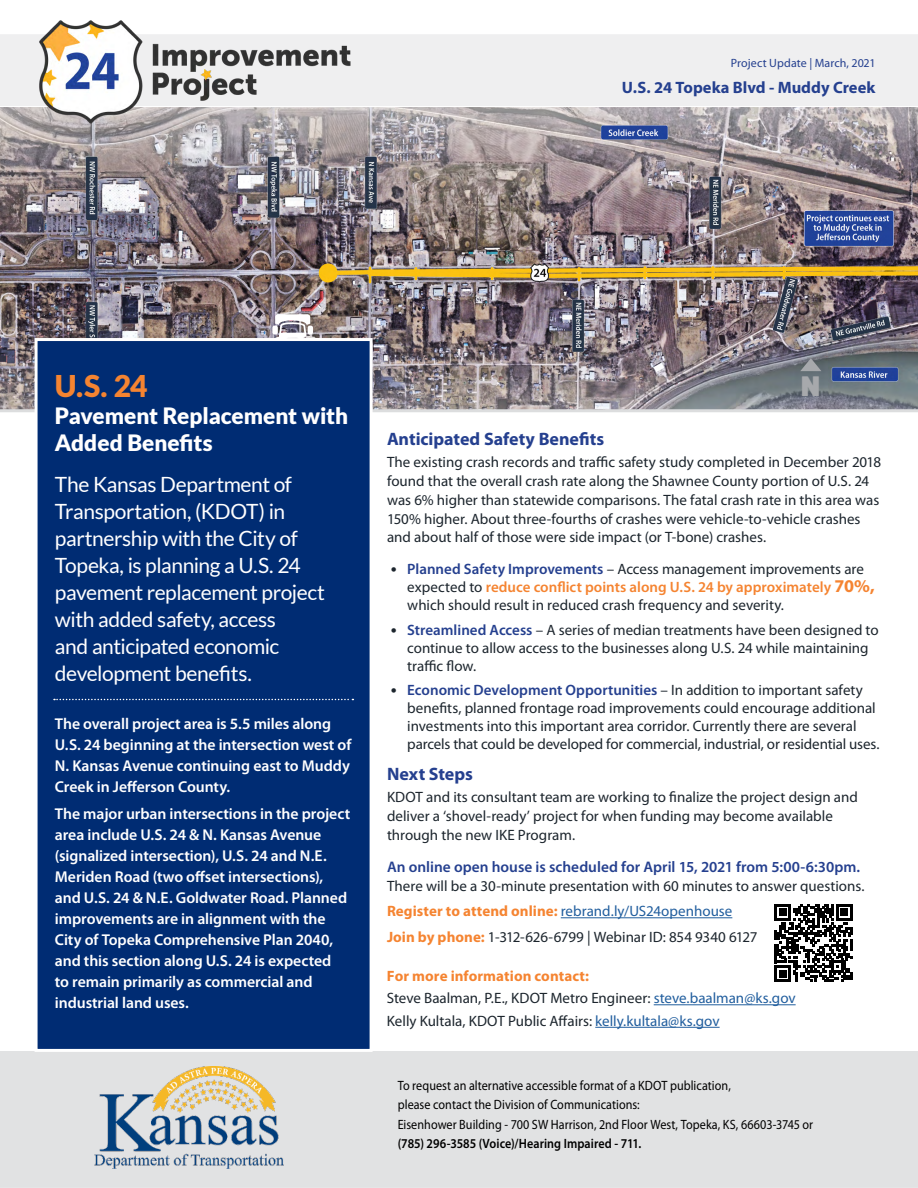
<style>
.page{position:relative;width:918px;height:1188px;background:#fff}
.page>*{position:absolute;margin:0;border:0;box-sizing:border-box;transform-origin:0 0}
.lato{font:900 30px "Lato";color:#f58431}
.BC{font:800 28.5px "Fat Frank";color:#a7a9ac}
.lato-2{font:900 22.5px/27px "Lato";color:#fff}
.lato-3{font:21px/27px "Lato";letter-spacing:-.02em;color:#fff}
.t1{font:700 18px "Myriad Pro";color:#25408f}
.F_right{font:700 16.5px "Myriad Pro";color:#25408f}
.white_intro{font:600 15.75px/21px "Myriad Pro";letter-spacing:-.005em;color:#fff}
.BC-2{font:600 15.3px "Myriad Pro";color:#25408f}
.BC-3{font:15px/18px "Myriad Pro";color:#1c252d}
.BC-4{font:15px "Myriad Pro";color:#215e9e}
.ada_INFO{font:13.5px/19.5px "Myriad Pro";letter-spacing:.005em;color:#000;scale:.9 1}
.F_right-2{font:12px "Myriad Pro";letter-spacing:.005em;color:#25408f}
.s1{font-family:"Lato";font-weight:300}
.s2{font-weight:600;color:#25408f}
.s3{font-weight:600;color:#f58431}
.s4{font-weight:700;font-size:18px;color:#f58431}
.s5{font-weight:700;color:#f58431}
.s6{color:#215e9e}
.s7{font-weight:600}
</style>
<div class="page">
<img style="left:0;top:107px;width:918px;height:302px">
<hr style="left:0;top:409px;width:918px;height:3px;background:#dcddde">
<svg style="left:800px;top:358px;width:21px;height:13px"></svg>
<div style="left:0;top:34px;width:918px;height:72px;background:#efeff0"></div>
<div style="left:0;top:1052px;width:918px;height:136px;background:#e1e2e3"></div>
<hr style="left:561px;top:917px;width:171px;height:1px;background:#215e9e">
<hr style="left:654px;top:1004px;width:142px;height:1px;background:#215e9e">
<hr style="left:595px;top:1027px;width:125px;height:1px;background:#215e9e">
<svg style="left:272px;top:314px;width:52px;height:24px"></svg>
<div style="left:35px;top:338px;width:338px;height:714px;background:#002c73;border:3px solid #fff"></div>
<svg style="left:54px;top:699px;width:299px;height:1px"></svg>
<img style="left:94px;top:1066px;width:189px;height:102px">
<img style="left:23px;top:20px;width:345px;height:114px">
<svg style="left:774px;top:904px;width:79px;height:78px"></svg>
<p class="F_right-2" style="left:731px;top:56px;width:146px">Project Update | March, 2021</p>
<p class="F_right" style="left:622px;top:77px;width:255px">U.S. 24 Topeka Blvd - Muddy Creek</p>
<p class="lato" style="left:55px;top:368px;width:94px">U.S. 24</p>
<p class="lato-2" style="left:55px;top:402px;width:295px">Pavement Replacement with<br>Added Benefits</p>
<p class="lato-3" style="left:55px;top:470px;width:272px">The Kansas Department of<br>Transportation, (KDOT) in partnership with the City of<br>Topeka, is planning a U.S. 24 pavement replacement project with added safety, access<br>and anticipated economic development benefits.</p>
<p class="white_intro" style="left:55px;top:712px;width:298px">The overall project area is 5.5 miles along U.S. 24 beginning at the intersection west of N. Kansas Avenue continuing east to Muddy Creek in Jefferson County.</p>
<p class="white_intro" style="left:55px;top:803px;width:297px">The major urban intersections in the project area include U.S. 24 &amp; N. Kansas Avenue (signalized intersection), U.S. 24 and N.E.<br>Meriden Road (two offset intersections), and U.S. 24 &amp; N.E. Goldwater Road. Planned improvements are in alignment with the City of Topeka Comprehensive Plan 2040, and this section along U.S. 24 is expected<br>to remain primarily as commercial and industrial land uses.</p>
<p class="BC" style="left:801px;top:370px;width:20px">N</p>
<h3 class="t1" style="left:387px;top:427px;width:219px">Anticipated Safety Benefits</h3>
<p class="BC-3" style="left:387px;top:453px;width:496px;line-height:18.8px">The existing crash records and traffic safety study completed in December 2018 found that the overall crash rate along the Shawnee County portion of U.S. 24 was 6% higher than statewide comparisons. The fatal crash rate in this area was 150% higher. About three-fourths of crashes were vehicle-to-vehicle crashes and about half of those were side impact (or T-bone) crashes.</p>
<p class="BC-3" style="left:407px;top:560px;width:469px;text-indent:-18px"><span class="s1">•</span> <span class="s2">Planned Safety Improvements</span> – Access management improvements are expected to <span class="s3">reduce conflict points along U.S. 24 by approximately</span> <span class="s4">70%, </span>which should result in reduced crash frequency and severity.</p>
<p class="BC-3" style="left:407px;top:620px;width:473px;text-indent:-18px"><span class="s1">•</span> <span class="s2">Streamlined Access</span> – A series of median treatments have been designed to continue to allow access to the businesses along U.S. 24 while maintaining traffic flow.</p>
<p class="BC-3" style="left:407px;top:681px;width:474px;text-indent:-18px"><span class="s1">•</span> <span class="s2">Economic Development Opportunities</span> – In addition to important safety benefits, planned frontage road improvements could encourage additional investments into this important area corridor. Currently there are several parcels that could be developed for commercial, industrial, or residential uses.</p>
<h3 class="t1" style="left:387px;top:762px;width:87px">Next Steps</h3>
<p class="BC-3" style="left:387px;top:788px;width:472px;line-height:18.8px">KDOT and its consultant team are working to finalize the project design and deliver a ‘shovel-ready’ project for when funding may become available through the new IKE Program.</p>
<p class="BC-2" style="left:387px;top:857px;width:475px">An online open house is scheduled for April 15, 2021 from 5:00-6:30pm.</p>
<p class="BC-3" style="left:387px;top:877px;width:479px">There will be a 30-minute presentation with 60 minutes to answer questions.</p>
<p class="BC-4" style="left:387px;top:902px;width:347px"><span class="s5">Register to attend online:</span> rebrand.ly/US24openhouse</p>
<p class="BC-3" style="left:387px;top:928px;width:372px"><span class="s5">Join by phone:</span> 1-312-626-6799 | Webinar ID: 854 9340 6127</p>
<p class="BC-3" style="left:387px;top:964px;width:410px;line-height:22.5px"><span class="s5">For more information contact:<br></span>Steve Baalman, P.E., KDOT Metro Engineer: <span class="s6">steve.baalman@ks.gov</span></p>
<p class="BC-3" style="left:387px;top:1012px;width:334px">Kelly Kultala, KDOT Public Affairs: <span class="s6">kelly.kultala@ks.gov</span></p>
<p class="ada_INFO" style="left:398px;top:1075px;width:372px">To request an alternative accessible format of a KDOT publication, please contact the Division of Communications:</p>
<p class="ada_INFO" style="left:398px;top:1114px;width:463px">Eisenhower Building - 700 SW Harrison, 2nd Floor West, Topeka, KS, 66603-3745 or <span class="s7">(785) 296-3585 (Voice)/Hearing Impaired - 711.</span></p>
</div>
